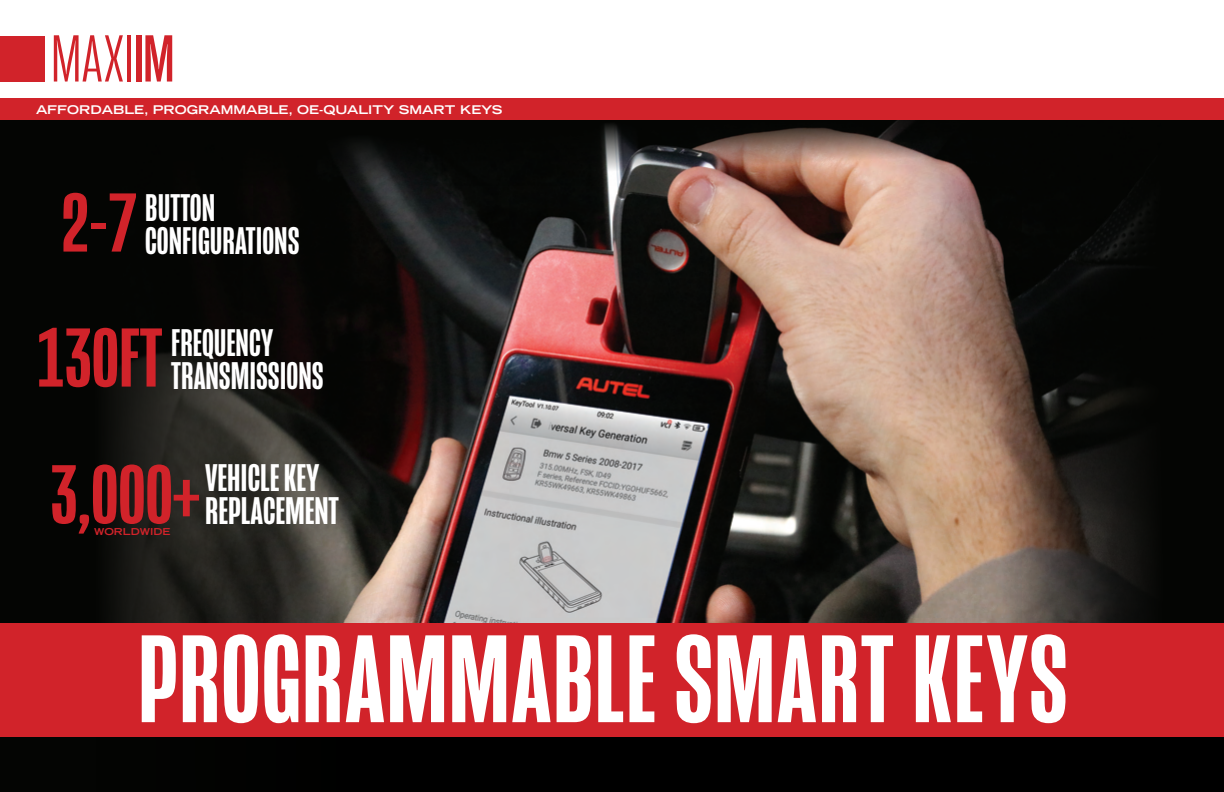
<style>
.page{position:relative;width:1224px;height:792px;background:#fff}
.page>*{position:absolute;margin:0;border:0;box-sizing:border-box;transform-origin:0 0}
.t1{font:500 127.6px "Mongoose";letter-spacing:.01em;color:#fff}
.t2{font:500 85.6px "Mongoose";color:#d1232a;scale:1.06 1}
.t3{font:300 68px "Mongoose";color:#d1232a}
.t4{font:500 39.4px/32.8px "Mongoose";color:#fff}
.t5{font:500 39.4px/32.8px "Mongoose";color:#fff;scale:1.06 1}
.t6{font:700 expanded 12px "Trade Gothic LT Std";color:#fff;scale:1.06 1}
.t7{font:700 expanded 9.6px "Trade Gothic LT Std";color:#d1232a;scale:1.06 1}
.s1{font-weight:400}
.s2{font-size:85.6px;color:#d1232a}
</style>
<div class="page">
<div style="left:0;top:102px;width:1224px;height:690px;background:#000"></div>
<img style="left:443px;top:185px;width:529px;height:438px">
<svg style="left:443px;top:120px;width:529px;height:65px;fill:#0a0b09"></svg>
<svg style="left:972px;top:181px;width:181px;height:442px"></svg>
<svg style="left:104px;top:139px;width:339px;height:484px"></svg>
<div style="left:0;top:36px;width:45px;height:45px;background:#d1232a"></div>
<div style="left:0;top:99px;width:1224px;height:21px;background:#d1232a"></div>
<div style="left:0;top:623px;width:1224px;height:114px;background:#d1232a"></div>
<h3 class="t3" style="left:51px;top:20px;width:125px">MAXI<span class="s1">IM</span></h3>
<p class="t6" style="left:36px;top:102px;width:442px">AFFORDABLE, PROGRAMMABLE, OE-QUALITY SMART KEYS</p>
<p class="t4" style="left:145px;top:192px;width:156px;text-indent:-83px"><span class="s2">2-7</span> BUTTON<br>CONFIGURATIONS</p>
<p class="t4" style="left:37px;top:327px;width:288px;text-indent:134px">FREQUENCY<br><span class="s2">130FT</span> TRANSMISSIONS</p>
<p class="t5" style="left:205px;top:462px;width:128px">VEHICLE KEY<br>REPLACEMENT</p>
<h2 class="t2" style="left:50px;top:446px;width:143px">3,000+</h2>
<p class="t7" style="left:94px;top:525px;width:73px">WORLDWIDE</p>
<h1 class="t1" style="left:138px;top:607px;width:932px">PROGRAMMABLE SMART KEYS</h1>
</div>
